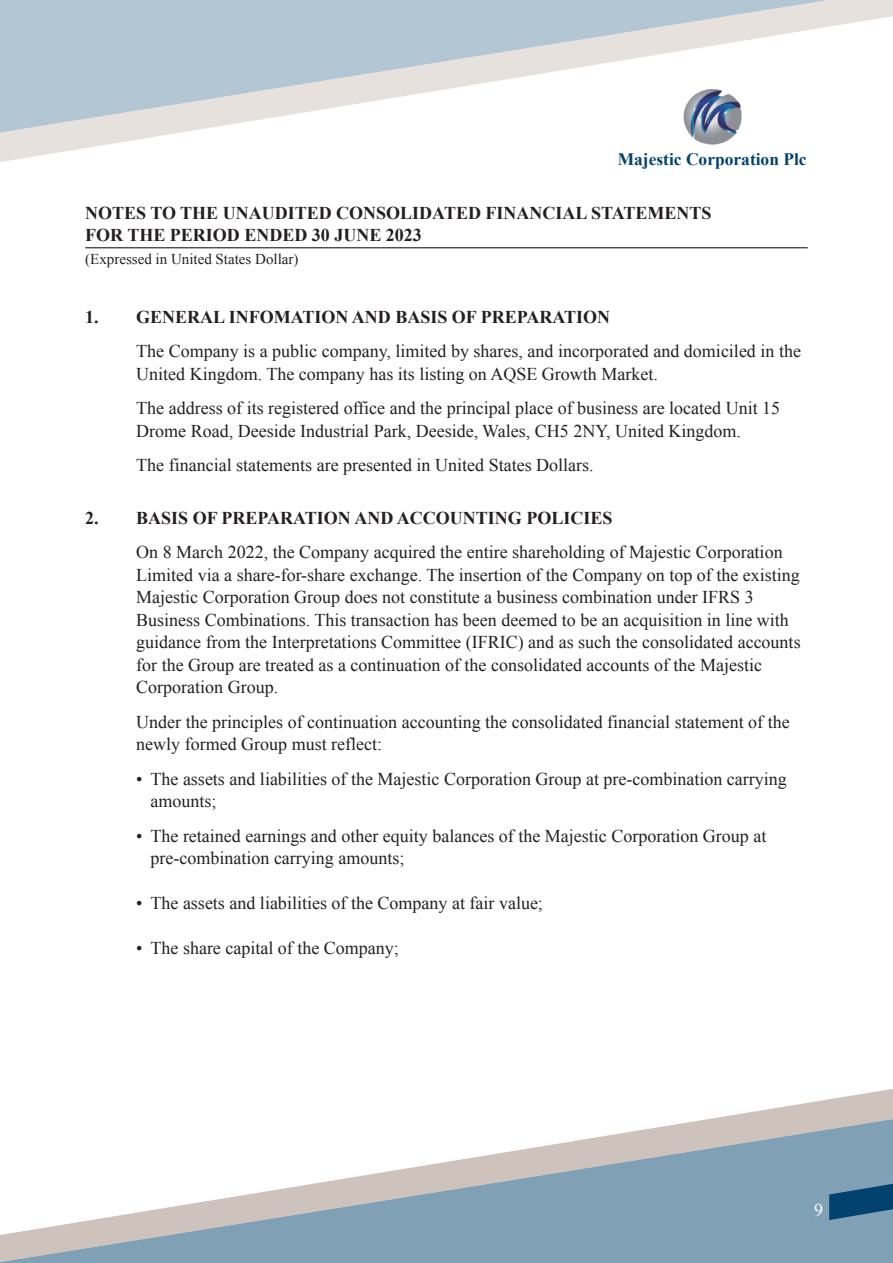
<style>
.page{position:relative;width:893px;height:1263px;background:#fff}
.page>*{position:absolute;margin:0;border:0;box-sizing:border-box;transform-origin:0 0}
.t1{font:18px/22.5px "Times New Roman";color:#231f20}
.t2{font:700 18px/22.5px "Times New Roman";color:#231f20}
.t3{font:18px "Times New Roman";color:#fff}
.t4{font:700 17.4px "Times New Roman";color:#02426e}
.t5{font:15px "Times New Roman";color:#231f20}
</style>
<div class="page">
<svg style="left:0;top:0;width:893px;height:162px"></svg>
<svg style="left:0;top:1089px;width:893px;height:174px"></svg>
<svg style="left:829px;top:1184px;width:64px;height:36px;background:#265d83"></svg>
<hr style="left:85px;top:247px;width:723px;height:1px;background:#231f20">
<img style="left:678px;top:83px;width:68px;height:67px">
<p class="t4" style="left:618px;top:147px;width:190px">Majestic Corporation Plc</p>
<p class="t2" style="left:85px;top:201px;width:628px">NOTES TO THE UNAUDITED CONSOLIDATED FINANCIAL STATEMENTS<br>FOR THE PERIOD ENDED 30 JUNE 2023</p>
<p class="t5" style="left:85px;top:249px;width:215px">(Expressed in United States Dollar)</p>
<p class="t2" style="left:85px;top:305px;width:526px">1. GENERAL INFOMATION AND BASIS OF PREPARATION</p>
<p class="t1" style="left:136px;top:339px;width:666px">The Company is a public company, limited by shares, and incorporated and domiciled in the<br>United Kingdom. The company has its listing on AQSE Growth Market.</p>
<p class="t1" style="left:136px;top:396px;width:646px">The address of its registered office and the principal place of business are located Unit 15<br>Drome Road, Deeside Industrial Park, Deeside, Wales, CH5 2NY, United Kingdom.</p>
<p class="t1" style="left:136px;top:453px;width:459px">The financial statements are presented in United States Dollars.</p>
<p class="t2" style="left:85px;top:506px;width:529px">2. BASIS OF PREPARATION AND ACCOUNTING POLICIES</p>
<p class="t1" style="left:136px;top:540px;width:666px">On 8 March 2022, the Company acquired the entire shareholding of Majestic Corporation Limited via a share-for-share exchange. The insertion of the Company on top of the existing Majestic Corporation Group does not constitute a business combination under IFRS 3<br>Business Combinations. This transaction has been deemed to be an acquisition in line with guidance from the Interpretations Committee (IFRIC) and as such the consolidated accounts for the Group are treated as a continuation of the consolidated accounts of the Majestic Corporation Group.</p>
<p class="t1" style="left:136px;top:710px;width:655px">Under the principles of continuation accounting the consolidated financial statement of the newly formed Group must reflect:</p>
<p class="t1" style="left:150px;top:767px;width:638px;text-indent:-14px">• The assets and liabilities of the Majestic Corporation Group at pre-combination carrying amounts;</p>
<p class="t1" style="left:150px;top:824px;width:617px;text-indent:-14px">• The retained earnings and other equity balances of the Majestic Corporation Group at pre-combination carrying amounts;</p>
<p class="t1" style="left:136px;top:891px;width:408px">• The assets and liabilities of the Company at fair value;</p>
<p class="t1" style="left:136px;top:936px;width:264px">• The share capital of the Company;</p>
<p class="t3" style="left:814px;top:1197px;width:10px">9</p>
</div>
